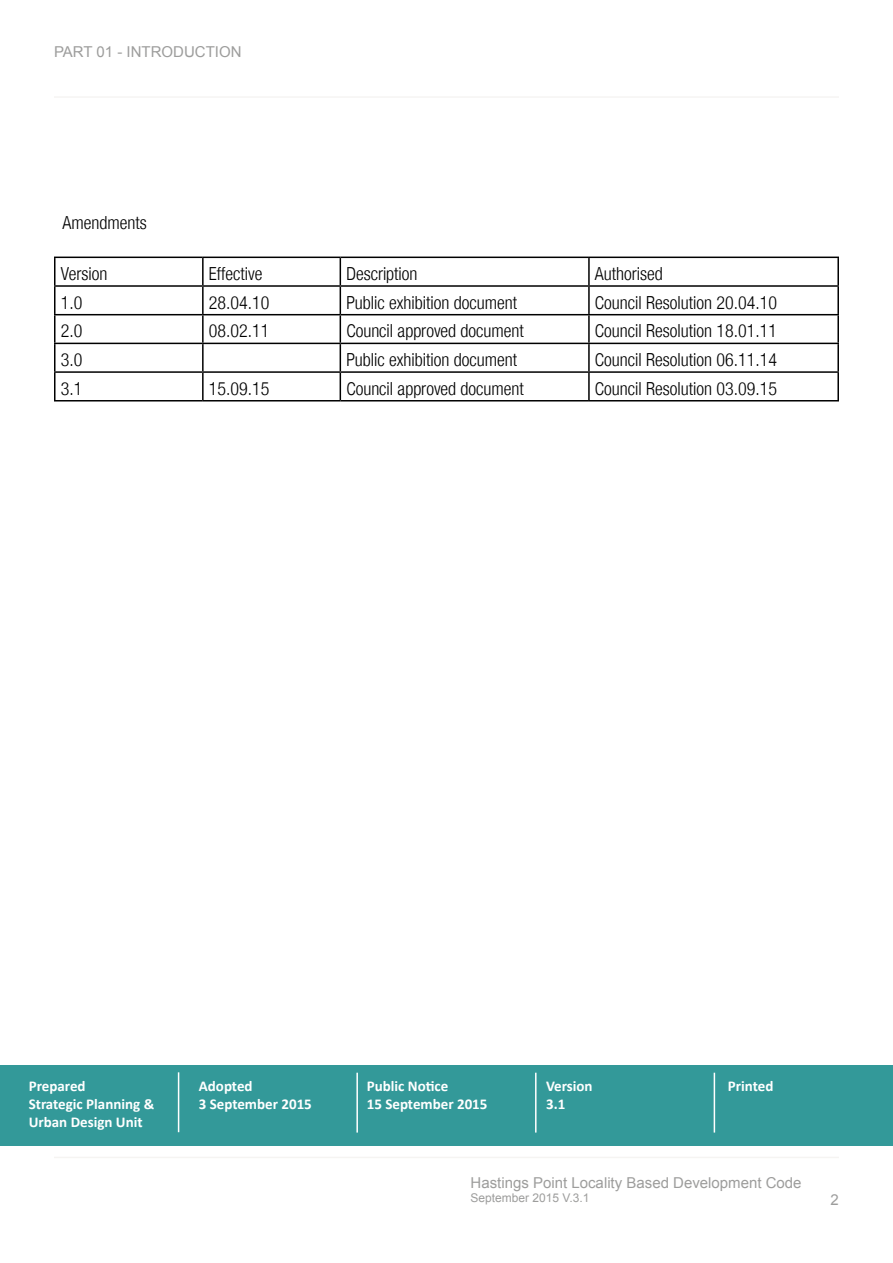
<style>
.page{position:relative;width:893px;height:1263px;background:#fff}
.page>*{position:absolute;margin:0;border:0;box-sizing:border-box;transform-origin:0 0}
.t1{font:300 condensed 18px "Helvetica Neue LT";color:#000}
.t2{font:700 15px/18px "Calibri";color:#fff}
.t3{font:15px "Arial";color:#9d9d9c}
.t4{font:12px "Arial";color:#9d9d9c}
</style>
<div class="page">
<hr style="left:54px;top:96px;width:785px;height:2px;background:#eceae6">
<hr style="left:54px;top:1157px;width:785px;height:1px;background:#eceae6">
<hr style="left:54px;top:257px;width:149px;height:1px;background:#000">
<hr style="left:54px;top:258px;width:2px;height:27px;background:#000">
<hr style="left:203px;top:257px;width:137px;height:1px;background:#000">
<hr style="left:202px;top:258px;width:2px;height:27px;background:#000">
<hr style="left:340px;top:257px;width:249px;height:1px;background:#000">
<hr style="left:589px;top:257px;width:250px;height:1px;background:#000">
<hr style="left:588px;top:258px;width:2px;height:27px;background:#000">
<hr style="left:837px;top:258px;width:2px;height:27px;background:#000">
<hr style="left:54px;top:285px;width:149px;height:2px;background:#000">
<hr style="left:54px;top:287px;width:2px;height:27px;background:#000">
<hr style="left:203px;top:285px;width:137px;height:2px;background:#000">
<hr style="left:202px;top:287px;width:2px;height:27px;background:#000">
<hr style="left:340px;top:285px;width:249px;height:2px;background:#000">
<hr style="left:589px;top:285px;width:250px;height:2px;background:#000">
<hr style="left:588px;top:287px;width:2px;height:27px;background:#000">
<hr style="left:837px;top:287px;width:2px;height:27px;background:#000">
<hr style="left:54px;top:314px;width:149px;height:1px;background:#000">
<hr style="left:54px;top:315px;width:2px;height:28px;background:#000">
<hr style="left:203px;top:314px;width:137px;height:1px;background:#000">
<hr style="left:202px;top:315px;width:2px;height:28px;background:#000">
<hr style="left:340px;top:314px;width:249px;height:1px;background:#000">
<hr style="left:589px;top:314px;width:250px;height:1px;background:#000">
<hr style="left:588px;top:315px;width:2px;height:28px;background:#000">
<hr style="left:837px;top:315px;width:2px;height:28px;background:#000">
<hr style="left:54px;top:343px;width:149px;height:1px;background:#000">
<hr style="left:54px;top:344px;width:2px;height:27px;background:#000">
<hr style="left:203px;top:343px;width:137px;height:1px;background:#000">
<hr style="left:202px;top:344px;width:2px;height:27px;background:#000">
<hr style="left:340px;top:343px;width:249px;height:1px;background:#000">
<hr style="left:589px;top:343px;width:250px;height:1px;background:#000">
<hr style="left:588px;top:344px;width:2px;height:27px;background:#000">
<hr style="left:837px;top:344px;width:2px;height:27px;background:#000">
<hr style="left:54px;top:371px;width:149px;height:2px;background:#000">
<hr style="left:54px;top:373px;width:2px;height:27px;background:#000">
<hr style="left:203px;top:371px;width:137px;height:2px;background:#000">
<hr style="left:202px;top:373px;width:2px;height:27px;background:#000">
<hr style="left:340px;top:371px;width:249px;height:2px;background:#000">
<svg style="left:340px;top:258px;width:1px;height:142px"></svg>
<hr style="left:589px;top:371px;width:250px;height:2px;background:#000">
<hr style="left:588px;top:373px;width:2px;height:27px;background:#000">
<hr style="left:837px;top:373px;width:2px;height:27px;background:#000">
<hr style="left:54px;top:400px;width:149px;height:1px;background:#000">
<hr style="left:203px;top:400px;width:137px;height:1px;background:#000">
<hr style="left:340px;top:400px;width:249px;height:1px;background:#000">
<hr style="left:589px;top:400px;width:250px;height:1px;background:#000">
<div style="left:1px;top:1065px;width:892px;height:81px;background:#399"></div>
<hr style="left:178px;top:1072px;width:1px;height:60px;background:#fff">
<hr style="left:356px;top:1073px;width:2px;height:59px;background:#fff">
<hr style="left:535px;top:1073px;width:1px;height:59px;background:#fff">
<hr style="left:714px;top:1073px;width:1px;height:59px;background:#fff">
<p class="t3" style="left:54px;top:42px;width:189px">PART 01 - INTRODUCTION</p>
<p class="t1" style="left:62px;top:213px;width:86px">Amendments</p>
<p class="t1" style="left:61px;top:263px;width:48px">Version</p>
<p class="t1" style="left:209px;top:263px;width:55px">Effective</p>
<p class="t1" style="left:346px;top:263px;width:73px">Description</p>
<p class="t1" style="left:595px;top:263px;width:69px">Authorised</p>
<p class="t1" style="left:61px;top:292px;width:23px">1.0</p>
<p class="t1" style="left:209px;top:292px;width:62px">28.04.10</p>
<p class="t1" style="left:346px;top:292px;width:172px">Public exhibition document</p>
<p class="t1" style="left:595px;top:292px;width:184px">Council Resolution 20.04.10</p>
<p class="t1" style="left:61px;top:321px;width:23px">2.0</p>
<p class="t1" style="left:209px;top:321px;width:62px">08.02.11</p>
<p class="t1" style="left:346px;top:321px;width:179px">Council approved document</p>
<p class="t1" style="left:595px;top:321px;width:184px">Council Resolution 18.01.11</p>
<p class="t1" style="left:61px;top:349px;width:23px">3.0</p>
<p class="t1" style="left:346px;top:349px;width:172px">Public exhibition document</p>
<p class="t1" style="left:595px;top:349px;width:184px">Council Resolution 06.11.14</p>
<p class="t1" style="left:61px;top:378px;width:23px">3.1</p>
<p class="t1" style="left:209px;top:378px;width:62px">15.09.15</p>
<p class="t1" style="left:346px;top:378px;width:179px">Council approved document</p>
<p class="t1" style="left:595px;top:378px;width:184px">Council Resolution 03.09.15</p>
<p class="t2" style="left:29px;top:1077px;width:127px">Prepared<br>Strategic Planning &amp;<br>Urban Design Unit</p>
<p class="t2" style="left:367px;top:1077px;width:122px">Public Notice<br>15 September 2015</p>
<p class="t2" style="left:546px;top:1077px;width:48px">Version<br>3.1</p>
<p class="t2" style="left:199px;top:1077px;width:55px">Adopted</p>
<p class="t2" style="left:728px;top:1077px;width:47px">Printed</p>
<p class="t2" style="left:199px;top:1095px;width:115px">3 September 2015</p>
<p class="t3" style="left:471px;top:1173px;width:332px">Hastings Point Locality Based Development Code</p>
<p class="t4" style="left:471px;top:1190px;width:120px">September 2015 V.3.1</p>
<p class="t3" style="left:831px;top:1189px;width:10px">2</p>
</div>
